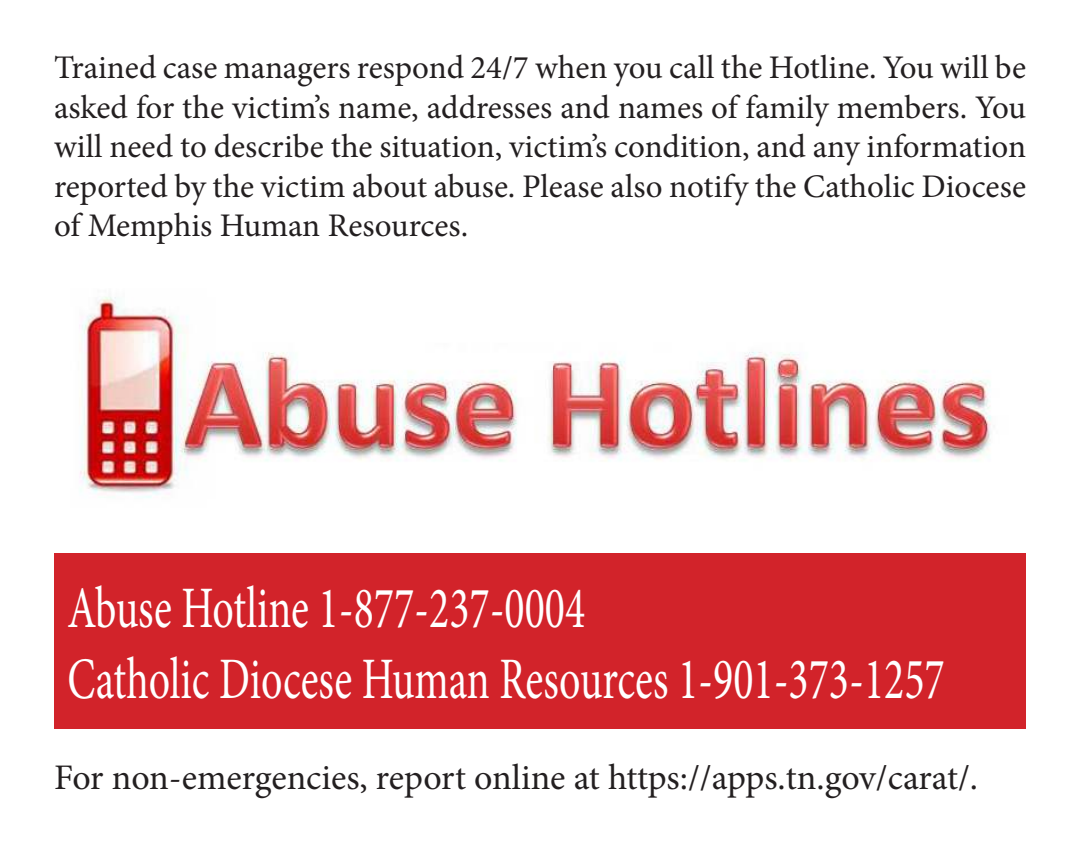
<style>
.page{position:relative;width:1080px;height:864px;background:#fff}
.page>*{position:absolute;margin:0;border:0;box-sizing:border-box;transform-origin:0 0}
.t1{font:58.8px/70.5px "Minion Pro";color:#fff;scale:.71 1}
.t2{font:36px "Minion Pro";letter-spacing:-.005em;color:#231f20}
.t3{font:33px/39.6px "Minion Pro";color:#231f20;text-align:justify}
</style>
<div class="page">
<div style="left:54px;top:554px;width:972px;height:175px;background:#d2232a"></div>
<img style="left:79px;top:297px;width:912px;height:201px">
<p class="t3" style="left:54px;top:51px;width:974px">Trained case managers respond 24/7 when you call the Hotline. You will be asked for the victim’s name, addresses and names of family members. You will need to describe the situation, victim’s condition, and any information reported by the victim about abuse. Please also notify the Catholic Diocese of Memphis Human Resources.</p>
<h1 class="t1" style="left:68px;top:579px;width:1237px">Abuse Hotline 1-877-237-0004<br>Catholic Diocese Human Resources 1-901-373-1257</h1>
<p class="t2" style="left:54px;top:763px;width:926px">For non-emergencies, report online at https://apps.tn.gov/carat/.</p>
</div>
